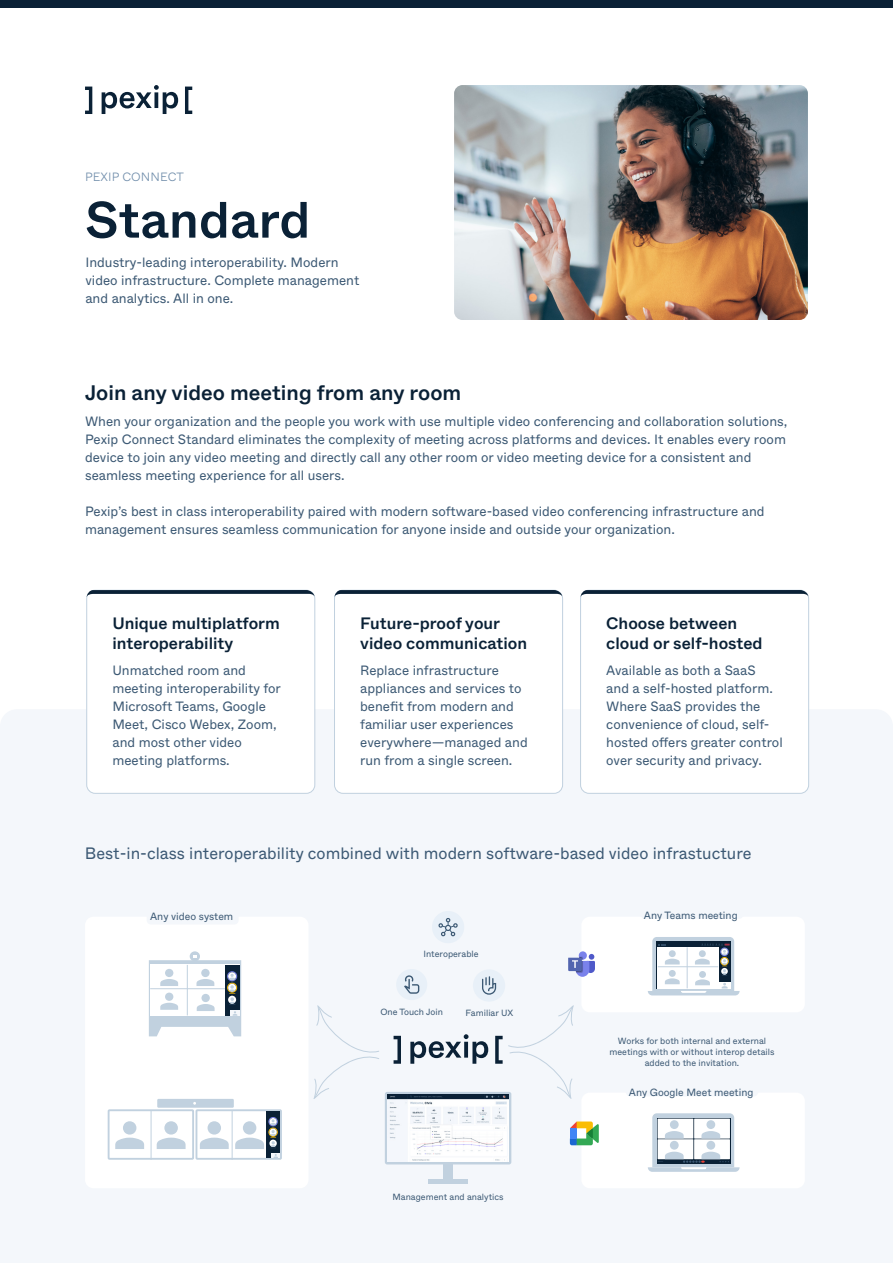
<style>
.page{position:relative;width:893px;height:1263px;background:#fff}
.page>*{position:absolute;margin:0;border:0;box-sizing:border-box;transform-origin:0 0}
.t1{font:500 51px "Whyte";color:#0a2136}
.t2{font:500 21px "Whyte";color:#0a2136}
.H3_Use_cases{font:500 16.5px/19.5px "Whyte";color:#0a2136}
.H3_Use_cases-2{font:16.5px "Whyte";color:#3c5974}
.body{font:13.5px/18px "Whyte";color:#3c5974}
.body_use_cases{font:13.5px/18px "Whyte";color:#3c5974}
.body-2{font:300 12px "Whyte";letter-spacing:.01em;color:#728fac}
.body-3{font:10.5px "Whyte";color:#3c5974}
.body-4{font:9px/10.8px "Whyte";color:#3c5974;text-align:center}
</style>
<div class="page">
<div style="left:0;top:709px;width:893px;height:554px;background:#f4f7fb"></div>
<svg style="left:85px;top:85px;width:107px;height:29px"></svg>
<img style="left:454px;top:85px;width:354px;height:235px">
<div style="left:85px;top:917px;width:223px;height:271px;background:#fff;border-radius:8px"></div>
<div style="left:581px;top:917px;width:224px;height:95px;background:#fff;border-radius:8px"></div>
<div style="left:581px;top:1092px;width:224px;height:96px;background:#fff;border-radius:8px"></div>
<div style="left:396px;top:969px;width:31px;height:31px;background:#e8f0f8;border-radius:50%"></div>
<svg style="left:404px;top:975px;width:15px;height:19px"></svg>
<svg style="left:579px;top:951px;width:8px;height:9px"></svg>
<svg style="left:568px;top:954px;width:27px;height:23px"></svg>
<svg style="left:570px;top:1121px;width:29px;height:24px"></svg>
<svg style="left:394px;top:1005px;width:180px;height:94px"></svg>
<div style="left:313px;top:1005px;width:66px;height:94px;background:#f4f7fb"></div>
<div style="left:147px;top:912px;width:92px;height:12px;background:#f4f7fb;border-radius:4px"></div>
<div style="left:641px;top:910px;width:102px;height:9px;background:#f4f7fb;border-radius:4px"></div>
<div style="left:626px;top:1088px;width:132px;height:8px;background:#f4f7fb;border-radius:4px"></div>
<div style="left:0;top:0;width:893px;height:8px;background:#0a2136"></div>
<div style="left:432px;top:911px;width:32px;height:32px;background:#e8f0f8;border-radius:50%"></div>
<svg style="left:438px;top:918px;width:20px;height:18px"></svg>
<div style="left:87px;top:590px;width:228px;height:203px;background:#fff;border-radius:9px"></div>
<div style="left:87px;top:590px;width:228px;height:203px;border:1px solid #c1d1df;border-radius:9px"></div>
<svg style="left:87px;top:590px;width:227px;height:8px"></svg>
<div style="left:334px;top:590px;width:229px;height:203px;background:#fff;border-radius:9px"></div>
<div style="left:334px;top:590px;width:229px;height:203px;border:1px solid #c1d1df;border-radius:9px"></div>
<svg style="left:334px;top:590px;width:228px;height:8px"></svg>
<div style="left:581px;top:590px;width:228px;height:203px;background:#fff;border-radius:9px"></div>
<div style="left:580px;top:590px;width:229px;height:203px;border:1px solid #c1d1df;border-radius:9px"></div>
<svg style="left:580px;top:590px;width:228px;height:8px"></svg>
<svg style="left:648px;top:937px;width:92px;height:58px"></svg>
<div style="left:190px;top:951px;width:10px;height:10px;background:#c1d1df;border-radius:50%"></div>
<svg style="left:149px;top:955px;width:92px;height:81px"></svg>
<div style="left:108px;top:1109px;width:86px;height:51px;border:2px solid #c1d1df"></div>
<div style="left:157px;top:1099px;width:77px;height:9px;background:#c1d1df"></div>
<div style="left:196px;top:1109px;width:86px;height:51px;border:2px solid #c1d1df"></div>
<svg style="left:115px;top:1121px;width:29px;height:28px"></svg>
<svg style="left:200px;top:1121px;width:29px;height:28px"></svg>
<svg style="left:157px;top:1121px;width:29px;height:28px"></svg>
<svg style="left:235px;top:1121px;width:29px;height:28px"></svg>
<hr style="left:151px;top:1110px;width:1px;height:50px;background:#c1d1df">
<hr style="left:232px;top:1110px;width:1px;height:50px;background:#c1d1df">
<svg style="left:648px;top:1113px;width:92px;height:59px"></svg>
<div style="left:473px;top:969px;width:32px;height:32px;background:#e8f0f8;border-radius:50%"></div>
<svg style="left:482px;top:976px;width:14px;height:19px"></svg>
<div style="left:443px;top:1164px;width:10px;height:15px;background:#c1d1df"></div>
<div style="left:429px;top:1179px;width:39px;height:5px;background:#c1d1df"></div>
<div style="left:385px;top:1092px;width:126px;height:72px;border:3px solid #c1d1df"></div>
<img style="left:388px;top:1095px;width:120px;height:66px">
<div style="left:266px;top:1111px;width:14px;height:47px;background:#0a2136"></div>
<div style="left:269px;top:1117px;width:8px;height:9px;border:1px solid #7a82eb;border-radius:50%"></div>
<div style="left:271px;top:1153px;width:9px;height:5px;background:#f4f7fb"></div>
<svg style="left:270px;top:1119px;width:8px;height:39px"></svg>
<p class="body-2" style="left:85px;top:167px;width:100px">PEXIP CONNECT</p>
<h1 class="t1" style="left:85px;top:180px;width:227px">Standard</h1>
<p class="body" style="left:85px;top:252px;width:276px">Industry-leading interoperability. Modern video infrastructure. Complete management and analytics. All in one.</p>
<h2 class="t2" style="left:85px;top:376px;width:378px">Join any video meeting from any room</h2>
<p class="body" style="left:85px;top:412px;width:704px">When your organization and the people you work with use multiple video conferencing and collaboration solutions, Pexip Connect Standard eliminates the complexity of meeting across platforms and devices. It enables every room device to join any video meeting and directly call any other room or video meeting device for a consistent and seamless meeting experience for all users.</p>
<p class="body" style="left:85px;top:502px;width:681px">Pexip’s best in class interoperability paired with modern software-based video conferencing infrastructure and management ensures seamless communication for anyone inside and outside your organization.</p>
<p class="H3_Use_cases" style="left:112px;top:613px;width:169px">Unique multiplatform interoperability</p>
<p class="body_use_cases" style="left:112px;top:661px;width:170px">Unmatched room and meeting interoperability for<br>Microsoft Teams, Google<br>Meet, Cisco Webex, Zoom, and most other video meeting platforms.</p>
<p class="H3_Use_cases" style="left:360px;top:613px;width:169px">Future-proof your video communication</p>
<p class="body_use_cases" style="left:360px;top:661px;width:169px">Replace infrastructure appliances and services to benefit from modern and familiar user experiences everywhere—managed and run from a single screen.</p>
<p class="H3_Use_cases" style="left:606px;top:613px;width:158px">Choose between cloud or self-hosted</p>
<p class="body_use_cases" style="left:606px;top:661px;width:178px">Available as both a SaaS<br>and a self-hosted platform.<br>Where SaaS provides the convenience of cloud, self&shy;hosted offers greater control over security and privacy.</p>
<p class="H3_Use_cases-2" style="left:85px;top:841px;width:668px">Best-in-class interoperability combined with modern software-based video infrastucture</p>
<p class="body-3" style="left:150px;top:908px;width:85px">Any video system</p>
<p class="body-3" style="left:644px;top:907px;width:95px">Any Teams meeting</p>
<p class="body-4" style="left:423px;top:947px;width:57px">Interoperable</p>
<p class="body-4" style="left:380px;top:1006px;width:64px">One Touch Join</p>
<p class="body-4" style="left:466px;top:1006px;width:49px">Familiar UX</p>
<p class="body-4" style="left:392px;top:1190px;width:113px">Management and analytics</p>
<p class="body-4" style="left:609px;top:1035px;width:167px">Works for both internal and external meetings with or without interop details added to the invitation.</p>
<p class="body-3" style="left:629px;top:1084px;width:126px">Any Google Meet meeting</p>
</div>
